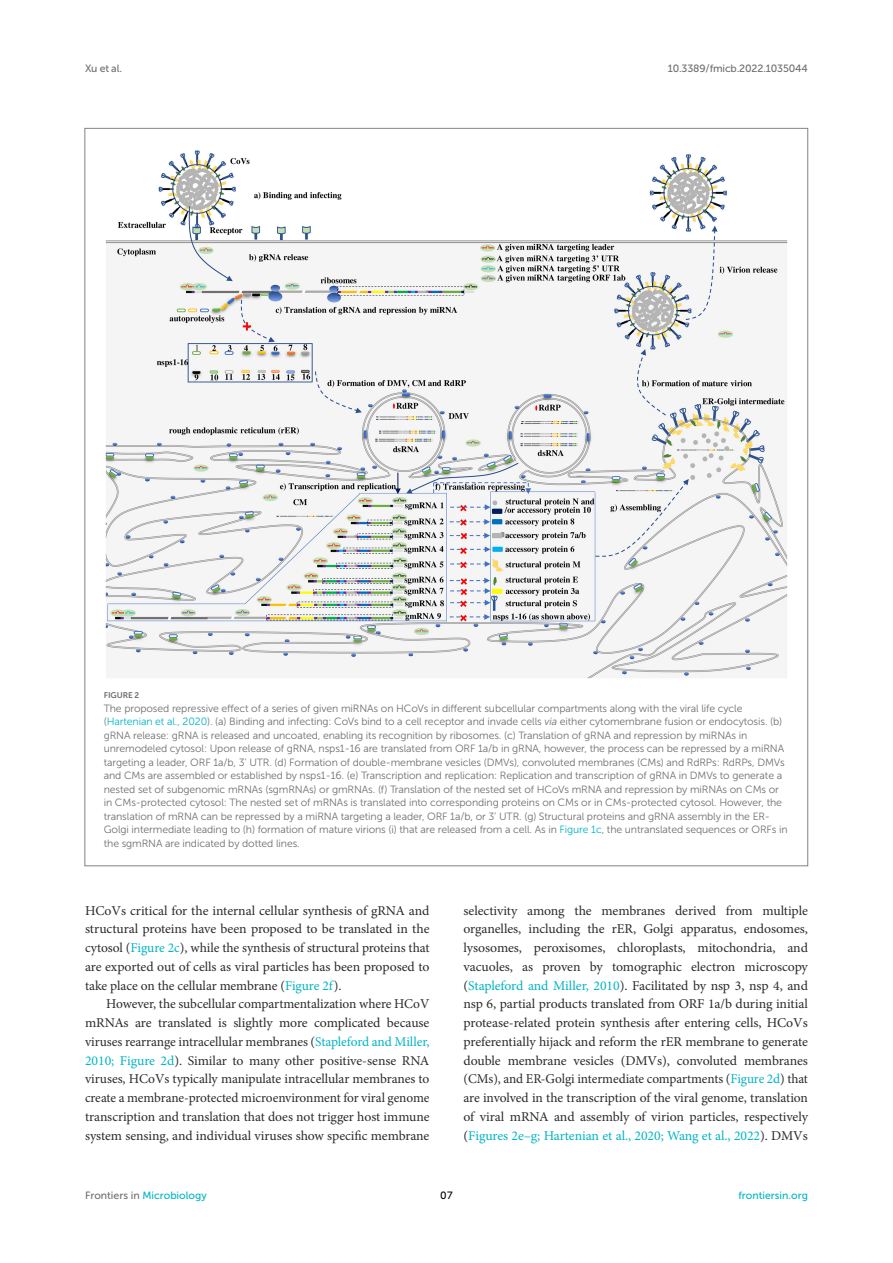
<style>
.page{position:relative;width:893px;height:1263px;background:#fff}
.page>*{position:absolute;margin:0;border:0;box-sizing:border-box;transform-origin:0 0}
.TEXT{font:13.5px/18.8px "Minion Pro";letter-spacing:-.005em;color:#2b2b2a;text-align:justify}
.TEXT_FLUSH{font:13.5px/18.8px "Minion Pro";letter-spacing:-.005em;color:#2b2b2a;text-align:justify}
.FIG_LEG{font:10.5px/13.5px "Museo Sans 300";letter-spacing:-.01em;color:#706f70}
.t1{font:10.5px "Museo Sans 500";color:#00b4c4}
.t2{font:10.5px "Museo Sans 500";letter-spacing:-.015em;color:#706f70}
.t3{font:10.5px "Museo Sans 500";color:#000}
.FIG_HD{font:8.25px "Museo Sans 700";letter-spacing:-.01em;color:#706f70}
.s1{color:#00b4c4}
.s2{font-style:italic}
.s3{color:#00b9c9}
.s4{color:#706f70}
</style>
<div class="page">
<img style="left:105px;top:150px;width:683px;height:529px">
<p class="t2" style="left:85px;top:63px;width:39px">Xu et al.</p>
<p class="t2" style="left:668px;top:63px;width:142px">10.3389/fmicb.2022.1035044</p>
<p class="FIG_HD" style="left:104px;top:691px;width:37px">FIGURE 2</p>
<p class="FIG_LEG" style="left:104px;top:702px;width:685px">The proposed repressive effect of a series of given miRNAs on HCoVs in different subcellular compartments along with the viral life cycle (<span class="s1">Hartenian et al., 2020</span>). (a) Binding and infecting: CoVs bind to a cell receptor and invade cells <span class="s2">via</span> either cytomembrane fusion or endocytosis. (b) gRNA release: gRNA is released and uncoated, enabling its recognition by ribosomes. (c) Translation of gRNA and repression by miRNAs in unremodeled cytosol: Upon release of gRNA, nsps1-16 are translated from ORF 1a/b in gRNA, however, the process can be repressed by a miRNA targeting a leader, ORF 1a/b, 3’ UTR. (d) Formation of double-membrane vesicles (DMVs), convoluted membranes (CMs) and RdRPs: RdRPs, DMVs and CMs are assembled or established by nsps1-16. (e) Transcription and replication: Replication and transcription of gRNA in DMVs to generate a nested set of subgenomic mRNAs (sgmRNAs) or gmRNAs. (f) Translation of the nested set of HCoVs mRNA and repression by miRNAs on CMs or in CMs-protected cytosol: The nested set of mRNAs is translated into corresponding proteins on CMs or in CMs-protected cytosol. However, the translation of mRNA can be repressed by a miRNA targeting a leader, ORF 1a/b, or 3’ UTR. (g) Structural proteins and gRNA assembly in the ER-Golgi intermediate leading to (h) formation of mature virions (i) that are released from a cell. As in <span class="s1">Figure 1c</span>, the untranslated sequences or ORFs in the sgmRNA are indicated by dotted lines.</p>
<p class="TEXT_FLUSH" style="left:85px;top:901px;width:346px">HCoVs critical for the internal cellular synthesis of gRNA and structural proteins have been proposed to be translated in the cytosol (<span class="s1">Figure 2c</span>), while the synthesis of structural proteins that are exported out of cells as viral particles has been proposed to take place on the cellular membrane (<span class="s1">Figure 2f</span>).</p>
<p class="TEXT" style="left:85px;top:995px;width:346px;text-indent:21px">However, the subcellular compartmentalization where HCoV mRNAs are translated is slightly more complicated because viruses rearrange intracellular membranes (<span class="s1">Stapleford and Miller, 2010</span><span class="s3">;</span> <span class="s1">Figure 2d</span>). Similar to many other positive-sense RNA viruses, HCoVs typically manipulate intracellular membranes to create a membrane-protected microenvironment for viral genome transcription and translation that does not trigger host immune system sensing, and individual viruses show specific membrane</p>
<p class="TEXT" style="left:463px;top:901px;width:346px">selectivity among the membranes derived from multiple organelles, including the rER, Golgi apparatus, endosomes, lysosomes, peroxisomes, chloroplasts, mitochondria, and vacuoles, as proven by tomographic electron microscopy (<span class="s1">Stapleford and Miller, 2010</span>). Facilitated by nsp 3, nsp 4, and nsp 6, partial products translated from ORF 1a/b during initial protease-related protein synthesis after entering cells, HCoVs preferentially hijack and reform the rER membrane to generate double membrane vesicles (DMVs), convoluted membranes (CMs), and ER-Golgi intermediate compartments (<span class="s1">Figure 2d</span>) that are involved in the transcription of the viral genome, translation of viral mRNA and assembly of virion particles, respectively (<span class="s1">Figures 2e–g</span><span class="s3">;</span> <span class="s1">Hartenian et al., 2020; Wang et al., 2022</span>). DMVs</p>
<p class="t1" style="left:85px;top:1190px;width:123px"><span class="s4">Frontiers in</span> Microbiology</p>
<p class="t3" style="left:440px;top:1190px;width:14px">07</p>
<p class="t1" style="left:738px;top:1190px;width:71px">frontiersin.org</p>
</div>
